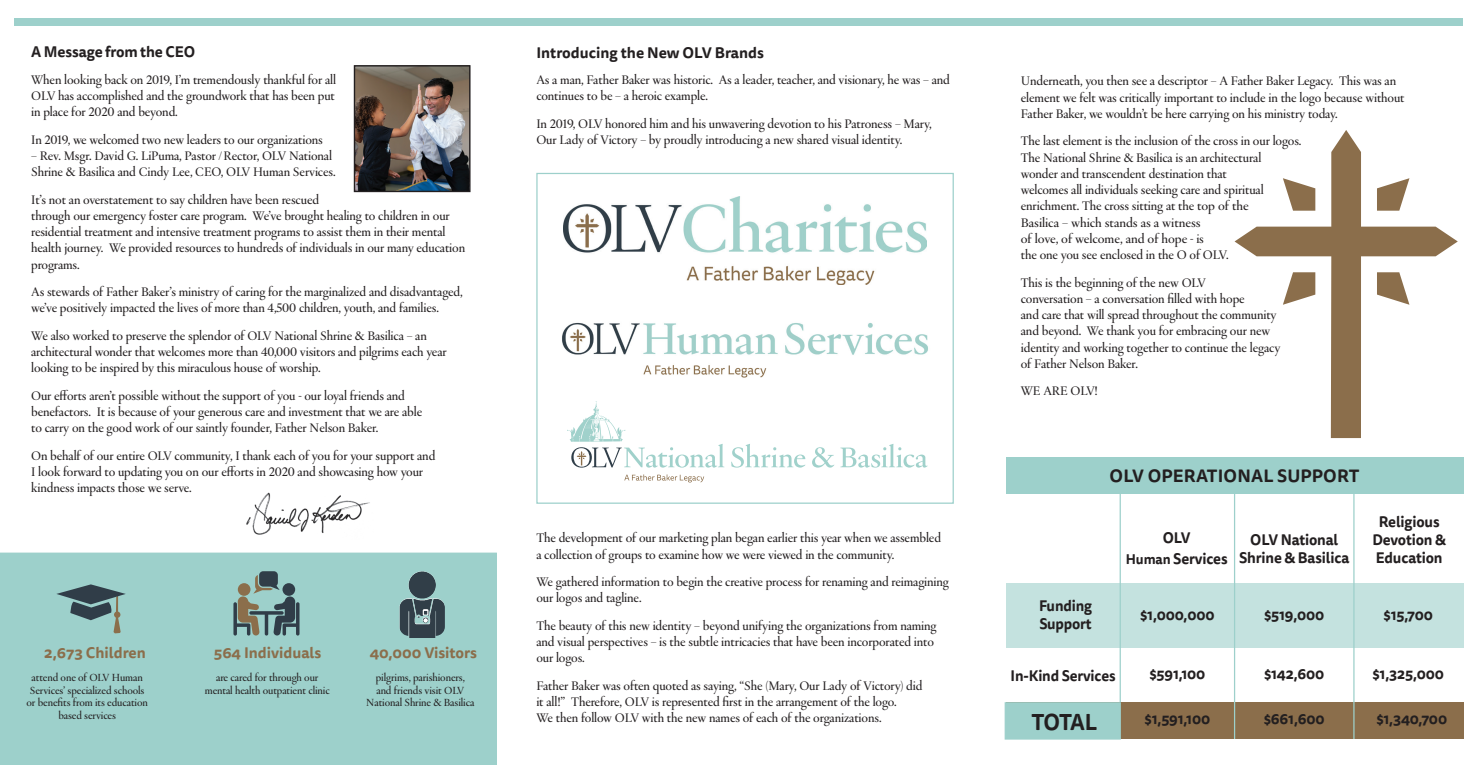
<style>
.page{position:relative;width:1480px;height:765px;background:#fff}
.page>*{position:absolute;margin:0;border:0;box-sizing:border-box;transform-origin:0 0}
.t1{font:700 22.5px "Tisa Sans Pro";letter-spacing:-.045em;color:#231f20;scale:.95 1}
.t2{font:700 17.5px "Tisa Sans Pro";letter-spacing:.01em;color:#231f20}
.t3{font:15px/16.2px "Galien";letter-spacing:-.01em;color:#231f20}
.t4{font:700 15px/18px "Tisa Sans Pro";letter-spacing:-.01em;color:#231f20;scale:.95 1}
.t5{font:700 15px/18px "Tisa Sans Pro";letter-spacing:-.01em;color:#231f20;text-align:center;scale:.96 1}
.t6{font:700 15px "Tisa Sans Pro";letter-spacing:-.01em;color:#231f20}
.t7{font:700 15px "Tisa Sans Pro";color:#8b6e4b}
.t8{font:12.5px/12.5px "Galien";letter-spacing:-.01em;color:#231f20;text-align:center}
.s1{font-size:13.75px}
</style>
<div class="page">
<div style="left:0;top:553px;width:497px;height:212px;background:#9dd0cb"></div>
<img style="left:356px;top:67px;width:112px;height:123px">
<div style="left:354px;top:65px;width:116px;height:127px;border:1px solid #231f20"></div>
<img style="left:563px;top:196px;width:363px;height:88px">
<div style="left:15px;top:18px;width:1448px;height:8px;background:#9dd0cb"></div>
<svg style="left:624px;top:474px;width:80px;height:8px"></svg>
<svg style="left:731px;top:444px;width:74px;height:24px"></svg>
<svg style="left:812px;top:447px;width:22px;height:21px"></svg>
<svg style="left:840px;top:444px;width:87px;height:24px"></svg>
<svg style="left:567px;top:401px;width:157px;height:67px"></svg>
<svg style="left:56px;top:584px;width:70px;height:49px;background:#769999"></svg>
<hr style="left:1119px;top:476px;width:1px;height:263px;background:#9dd0cb">
<div style="left:1005px;top:583px;width:458px;height:65px;background:#c4e2df"></div>
<div style="left:1005px;top:703px;width:458px;height:36px;background:#8b6e4b"></div>
<div style="left:1004px;top:702px;width:116px;height:38px;background:#9dd0cb;border:1px solid #9dd0cb"></div>
<hr style="left:1233px;top:476px;width:2px;height:263px;background:#9dd0cb">
<hr style="left:1353px;top:476px;width:1px;height:263px;background:#9dd0cb">
<svg style="left:1234px;top:130px;width:223px;height:308px"></svg>
<img style="left:562px;top:322px;width:366px;height:56px">
<div style="left:536px;top:173px;width:417px;height:331px;border:1px solid #9dd0cb"></div>
<img style="left:246px;top:492px;width:124px;height:43px">
<div style="left:1005px;top:458px;width:458px;height:36px;background:#9dd0cb"></div>
<svg style="left:233px;top:571px;width:66px;height:65px;background:#758f8b"></svg>
<img style="left:408px;top:571px;width:28px;height:28px">
<p class="t6" style="left:31px;top:41px;width:166px">A Message from the CEO</p>
<p class="t3" style="left:31px;top:71px;width:306px;text-align:justify">When looking back on 2019, I’m tremendously thankful for all OLV has accomplished and the groundwork that has been put in place for 2020 and beyond.</p>
<p class="t3" style="left:31px;top:131px;width:293px">In 2019, we welcomed two new leaders to our organizations</p>
<p class="t3" style="left:31px;top:147px;width:306px">– Rev. Msgr. David G. LiPuma, Pastor / Rector, OLV National<br>Shrine &amp; Basilica and Cindy Lee, CEO, OLV Human Services.</p>
<p class="t3" style="left:31px;top:191px;width:435px">It’s not an overstatement to say children have been rescued<br>through our emergency foster care program. We’ve brought healing to children in our residential treatment and intensive treatment programs to assist them in their mental health journey. We provided resources to hundreds of individuals in our many education programs.</p>
<p class="t3" style="left:31px;top:284px;width:433px">As stewards of Father Baker’s ministry of caring for the marginalized and disadvantaged, we’ve positively impacted the lives of more than 4,500 children, youth, and families.</p>
<p class="t3" style="left:31px;top:327px;width:417px">We also worked to preserve the splendor of OLV National Shrine &amp; Basilica – an architectural wonder that welcomes more than 40,000 visitors and pilgrims each year looking to be inspired by this miraculous house of worship.</p>
<p class="t3" style="left:31px;top:387px;width:392px">Our efforts aren’t possible without the support of you - our loyal friends and benefactors. It is because of your generous care and investment that we are able to carry on the good work of our saintly founder, Father Nelson Baker.</p>
<p class="t3" style="left:31px;top:447px;width:406px">On behalf of our entire OLV community, I thank each of you for your support and<br>I look forward to updating you on our efforts in 2020 and showcasing how your</p>
<p class="t3" style="left:31px;top:480px;width:162px">kindness impacts those we serve.</p>
<p class="t7" style="left:44px;top:642px;width:103px">2,673 Children</p>
<p class="t8" style="left:27px;top:671px;width:123px">attend one of OLV Human<br>Services’ specialized schools or benefits from its education based services</p>
<p class="t7" style="left:214px;top:642px;width:109px">564 Individuals</p>
<p class="t8" style="left:205px;top:671px;width:126px">are cared for through our mental health outpatient clinic</p>
<p class="t7" style="left:370px;top:642px;width:109px">40,000 Visitors</p>
<p class="t8" style="left:366px;top:671px;width:110px">pilgrims, parishioners,<br>and friends visit OLV<br>National Shrine &amp; Basilica</p>
<p class="t6" style="left:536px;top:42px;width:229px">Introducing the New OLV Brands</p>
<p class="t3" style="left:536px;top:72px;width:415px">As a man, Father Baker was historic. As a leader, teacher, and visionary, he was – and continues to be – a heroic example.</p>
<p class="t3" style="left:536px;top:115px;width:397px">In 2019, OLV honored him and his unwavering devotion to his Patroness – Mary,<br>Our Lady of Victory – by proudly introducing a new shared visual identity.</p>
<p class="t3" style="left:536px;top:530px;width:406px">The development of our marketing plan began earlier this year when we assembled a collection of groups to examine how we were viewed in the community.</p>
<p class="t3" style="left:536px;top:574px;width:414px">We gathered information to begin the creative process for renaming and reimagining our logos and tagline.</p>
<p class="t3" style="left:536px;top:617px;width:402px">The beauty of this new identity – beyond unifying the organizations from naming and visual perspectives – is the subtle intricacies that have been incorporated into our logos.</p>
<p class="t3" style="left:536px;top:677px;width:388px">Father Baker was often quoted as saying, “She (Mary, Our Lady of Victory) did it all!” Therefore, OLV is represented first in the arrangement of the logo.<br>We then follow OLV with the new names of each of the organizations.</p>
<p class="t3" style="left:1020px;top:73px;width:385px">Underneath, you then see a descriptor – A Father Baker Legacy. This was an element we felt was critically important to include in the logo because without<br>Father Baker, we wouldn’t be here carrying on his ministry today.</p>
<p class="t3" style="left:1020px;top:133px;width:282px">The last element is the inclusion of the cross in our logos.</p>
<p class="t3" style="left:1020px;top:149px;width:244px">The National Shrine &amp; Basilica is an architectural wonder and transcendent destination that welcomes all individuals seeking care and spiritual enrichment. The cross sitting at the top of the Basilica – which stands as a witness<br>of love, of welcome, and of hope - is<br>the one you see enclosed in the O of OLV.</p>
<p class="t3" style="left:1020px;top:274px;width:261px">This is the beginning of the new OLV<br>conversation – a conversation filled with hope<br>and care that will spread throughout the community and beyond. We thank you for embracing our new identity and working together to continue the legacy of Father Nelson Baker.</p>
<p class="t3" style="left:1020px;top:383px;width:79px">WE ARE OLV!</p>
<p class="t2" style="left:1109px;top:463px;width:251px">OLV OPERATIONAL SUPPORT</p>
<p class="t5" style="left:1125px;top:527px;width:108px;line-height:21px">OLV<br><span class="s1">Human</span> Services</p>
<p class="t5" style="left:1238px;top:531px;width:117px">OLV National<br>Shrine &amp; Basilica</p>
<p class="t5" style="left:1372px;top:513px;width:78px">Religious<br>Devotion &amp;<br>Education</p>
<p class="t4" style="left:1039px;top:597px;width:57px">Funding<br>Support</p>
<p class="t4" style="left:1140px;top:605px;width:80px">$1,000,000</p>
<p class="t4" style="left:1263px;top:605px;width:65px">$519,000</p>
<p class="t4" style="left:1383px;top:605px;width:54px">$15,700</p>
<p class="t4" style="left:1010px;top:667px;width:112px">In-Kind Services</p>
<p class="t4" style="left:1149px;top:665px;width:60px">$591,100</p>
<p class="t4" style="left:1264px;top:665px;width:65px">$142,600</p>
<p class="t4" style="left:1372px;top:665px;width:77px">$1,325,000</p>
<p class="t1" style="left:1031px;top:705px;width:71px">TOTAL</p>
<p class="t4" style="left:1144px;top:710px;width:71px">$1,591,100</p>
<p class="t4" style="left:1263px;top:710px;width:66px">$661,600</p>
<p class="t4" style="left:1376px;top:710px;width:76px">$1,340,700</p>
</div>
